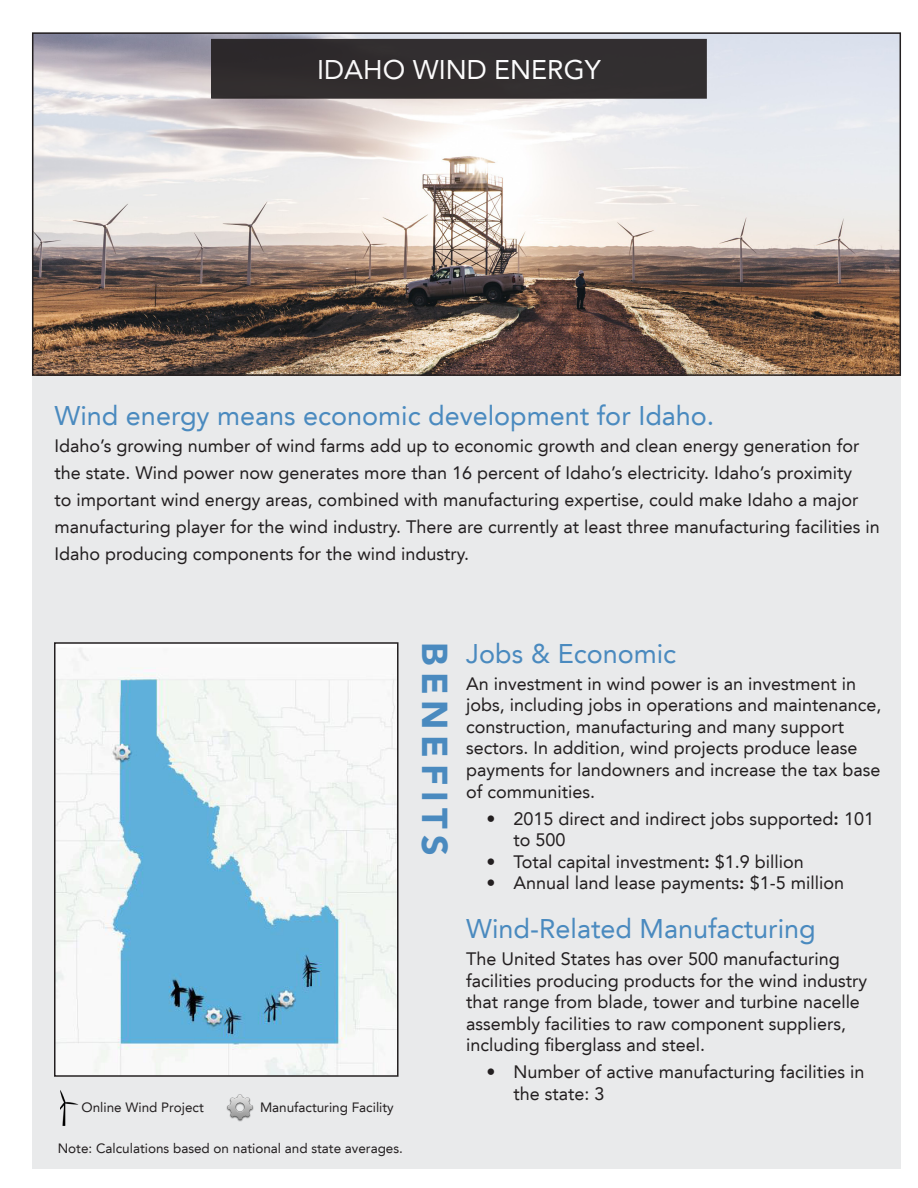
<style>
.page{position:relative;width:918px;height:1188px;background:#fff}
.page>*{position:absolute;margin:0;border:0;box-sizing:border-box;transform-origin:0 0}
.t1{font:900 36px "Avenir LT";letter-spacing:.165em;color:#4a8abf}
.t2{font:27px "Avenir LT";color:#4a8abf}
.t3{font:27px "Avenir LT";color:#fff}
.t4{font:18px/21.6px "Avenir LT";color:#231f20}
.t5{font:13.5px "Avenir LT";color:#231f20}
.s1{font-weight:800}
</style>
<div class="page">
<div style="left:32px;top:32px;width:868px;height:1137px;background:#e9eaeb"></div>
<img style="left:35px;top:35px;width:863px;height:338px">
<div style="left:32px;top:32px;width:869px;height:344px;border:2px solid #231f20"></div>
<div style="left:212px;top:40px;width:494px;height:58px;background:#322e30"></div>
<div style="left:211px;top:39px;width:496px;height:60px;border:2px solid #231f20"></div>
<img style="left:57px;top:645px;width:339px;height:429px">
<div style="left:54px;top:642px;width:345px;height:435px;border:2px solid #231f20"></div>
<img style="left:226px;top:1094px;width:28px;height:28px">
<img style="left:60px;top:1090px;width:19px;height:36px">
<h2 class="t3" style="left:317px;top:54px;width:285px">IDAHO WIND ENERGY</h2>
<p class="t2" style="left:54px;top:400px;width:661px">Wind energy means economic development for Idaho.</p>
<p class="t4" style="left:54px;top:432px;width:827px;line-height:27px">Idaho’s growing number of wind farms add up to economic growth and clean energy generation for the state. Wind power now generates more than 16 percent of Idaho’s electricity. Idaho’s proximity<br>to important wind energy areas, combined with manufacturing expertise, could make Idaho a major manufacturing player for the wind industry. There are currently at least three manufacturing facilities in Idaho producing components for the wind industry.</p>
<p class="t5" style="left:82px;top:1099px;width:124px">Online Wind Project</p>
<p class="t5" style="left:260px;top:1099px;width:135px">Manufacturing Facility</p>
<p class="t5" style="left:58px;top:1140px;width:347px">Note: Calculations based on national and state averages.</p>
<p class="t1" style="left:457px;top:642px;width:214px;rotate:90deg">BENEFITS</p>
<p class="t2" style="left:466px;top:638px;width:212px">Jobs &amp; Economic</p>
<p class="t4" style="left:466px;top:673px;width:417px">An investment in wind power is an investment in jobs, including jobs in operations and maintenance, construction, manufacturing and many support sectors. In addition, wind projects produce lease payments for landowners and increase the tax base of communities.</p>
<p class="t4" style="left:513px;top:808px;width:362px;text-indent:-27px">• 2015 direct and indirect jobs supported<span class="s1">:</span> 101 to 500</p>
<p class="t4" style="left:486px;top:851px;width:319px">• Total capital investment<span class="s1">:</span> $1.9 billion</p>
<p class="t4" style="left:486px;top:873px;width:359px">• Annual land lease payments<span class="s1">:</span> $1-5 million</p>
<p class="t2" style="left:466px;top:913px;width:351px">Wind-Related Manufacturing</p>
<p class="t4" style="left:466px;top:948px;width:403px">The United States has over 500 manufacturing facilities producing products for the wind industry that range from blade, tower and turbine nacelle assembly facilities to raw component suppliers, including fiberglass and steel.</p>
<p class="t4" style="left:513px;top:1062px;width:353px;text-indent:-27px">• Number of active manufacturing facilities in the state: 3</p>
</div>
